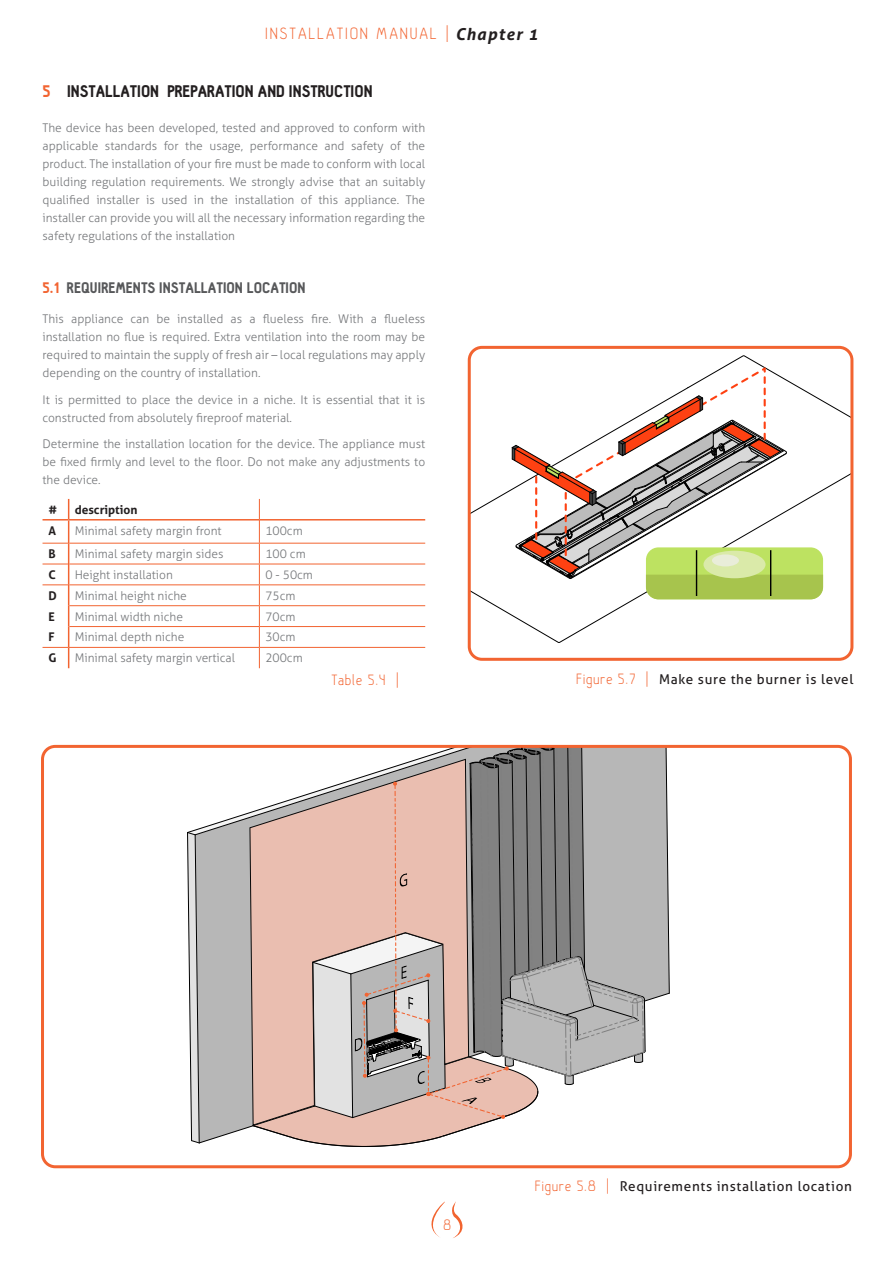
<style>
.page{position:relative;width:893px;height:1263px;background:#fff}
.page>*{position:absolute;margin:0;border:0;box-sizing:border-box;transform-origin:0 0}
.t1{font:300 18px "Hallosans";letter-spacing:.11em;color:#f26431}
.t2{font:900 16.5px "Hallosans";color:#231f20}
.t3{font:300 16.5px "Hallosans";letter-spacing:.05em;color:#f26431}
.t4{font:900 15px "Hallosans";color:#57585a}
.t5{font:13.5px "Aller";letter-spacing:.05em;color:#231f20}
.t6{font:300 12px/18px "Aller";color:#76787b;text-align:justify}
.t7{font:700 12px "Aller";color:#231f20}
.s1{font-family:"Aller";font-weight:700;font-style:italic;font-size:16.5px;color:#231f20}
.s2{color:#f26431}
.s3{font-family:"Hallosans";font-weight:300;font-size:16.5px;color:#f26431}
</style>
<div class="page">
<svg style="left:431px;top:1201px;width:14px;height:36px"></svg>
<svg style="left:452px;top:1201px;width:10px;height:37px"></svg>
<hr style="left:69px;top:543px;width:190px;height:1px;background:#f26431">
<hr style="left:259px;top:543px;width:166px;height:1px;background:#f26431">
<hr style="left:69px;top:564px;width:190px;height:1px;background:#f26431">
<hr style="left:259px;top:564px;width:166px;height:1px;background:#f26431">
<hr style="left:69px;top:584px;width:190px;height:1px;background:#f26431">
<hr style="left:259px;top:584px;width:166px;height:1px;background:#f26431">
<hr style="left:69px;top:605px;width:190px;height:1px;background:#f26431">
<hr style="left:259px;top:605px;width:166px;height:1px;background:#f26431">
<hr style="left:69px;top:626px;width:190px;height:1px;background:#f26431">
<hr style="left:259px;top:626px;width:166px;height:1px;background:#f26431">
<hr style="left:69px;top:519px;width:190px;height:1px;background:#f26431">
<hr style="left:260px;top:519px;width:165px;height:1px;background:#f26431">
<svg style="left:259px;top:499px;width:1px;height:169px"></svg>
<svg style="left:43px;top:499px;width:26px;height:169px"></svg>
<hr style="left:69px;top:647px;width:190px;height:1px;background:#f26431">
<hr style="left:259px;top:647px;width:166px;height:1px;background:#f26431">
<svg style="left:472px;top:355px;width:377px;height:288px"></svg>
<svg style="left:497px;top:366px;width:326px;height:234px"></svg>
<div style="left:703px;top:551px;width:62px;height:27px;background:#daeaa9;border-radius:50%"></div>
<div style="left:712px;top:554px;width:27px;height:12px;background:#e9edd9;border-radius:50%"></div>
<hr style="left:696px;top:550px;width:1px;height:46px;background:#000">
<hr style="left:770px;top:550px;width:1px;height:46px;background:#000">
<div style="left:468px;top:346px;width:385px;height:315px;border:3px solid #f26431;border-radius:13px"></div>
<svg style="left:187px;top:749px;width:483px;height:398px"></svg>
<div style="left:41px;top:745px;width:811px;height:423px;border:3px solid #f26431;border-radius:13px"></div>
<h1 class="t1" style="left:265px;top:24px;width:274px">INSTALLATION MANUAL | <span class="s1">Chapter 1</span></h1>
<p class="t2" style="left:43px;top:82px;width:332px"><span class="s2">5</span> INSTALLATION PREPARATION AND INSTRUCTION</p>
<p class="t6" style="left:43px;top:118px;width:384px">The device has been developed, tested and approved to conform with applicable standards for the usage, performance and safety of the product. The installation of your fire must be made to conform with local building regulation requirements. We strongly advise that an suitably qualified installer is used in the installation of this appliance. The installer can provide you will all the necessary information regarding the safety regulations of the installation</p>
<p class="t4" style="left:43px;top:279px;width:265px"><span class="s2">5.1</span> REQUIREMENTS INSTALLATION LOCATION</p>
<p class="t6" style="left:43px;top:310px;width:384px">This appliance can be installed as a flueless fire. With a flueless installation no flue is required. Extra ventilation into the room may be required to maintain the supply of fresh air – local regulations may apply depending on the country of installation.</p>
<p class="t6" style="left:43px;top:391px;width:384px">It is permitted to place the device in a niche. It is essential that it is constructed from absolutely fireproof material.</p>
<p class="t6" style="left:43px;top:435px;width:384px">Determine the installation location for the device. The appliance must be fixed firmly and level to the floor. Do not make any adjustments to the device.</p>
<p class="t7" style="left:49px;top:502px;width:10px">#</p>
<p class="t7" style="left:75px;top:502px;width:64px">description</p>
<p class="t7" style="left:49px;top:523px;width:9px">A</p>
<p class="t6" style="left:75px;top:521px;width:149px">Minimal safety margin front</p>
<p class="t6" style="left:265px;top:521px;width:39px">100cm</p>
<p class="t7" style="left:49px;top:546px;width:9px">B</p>
<p class="t6" style="left:75px;top:545px;width:150px">Minimal safety margin sides</p>
<p class="t6" style="left:265px;top:545px;width:42px">100 cm</p>
<p class="t7" style="left:49px;top:567px;width:9px">C</p>
<p class="t6" style="left:75px;top:566px;width:100px">Height installation</p>
<p class="t6" style="left:265px;top:566px;width:49px">0 - 50cm</p>
<p class="t7" style="left:49px;top:588px;width:10px">D</p>
<p class="t6" style="left:75px;top:586px;width:114px">Minimal height niche</p>
<p class="t6" style="left:265px;top:586px;width:32px">75cm</p>
<p class="t7" style="left:49px;top:609px;width:8px">E</p>
<p class="t6" style="left:75px;top:607px;width:110px">Minimal width niche</p>
<p class="t6" style="left:265px;top:607px;width:32px">70cm</p>
<p class="t7" style="left:49px;top:630px;width:8px">F</p>
<p class="t6" style="left:75px;top:628px;width:111px">Minimal depth niche</p>
<p class="t6" style="left:265px;top:628px;width:32px">30cm</p>
<p class="t7" style="left:49px;top:651px;width:10px">G</p>
<p class="t6" style="left:75px;top:649px;width:162px">Minimal safety margin vertical</p>
<p class="t6" style="left:265px;top:649px;width:39px">200cm</p>
<p class="t3" style="left:331px;top:671px;width:70px">Table 5.4 |</p>
<p class="t5" style="left:576px;top:670px;width:278px"><span class="s3">Figure 5.7 |</span> Make sure the burner is level</p>
<h2 class="t3" style="left:444px;top:1216px;width:9px">8</h2>
<p class="t5" style="left:535px;top:1178px;width:318px"><span class="s3">Figure 5.8 |</span> Requirements installation location</p>
</div>
